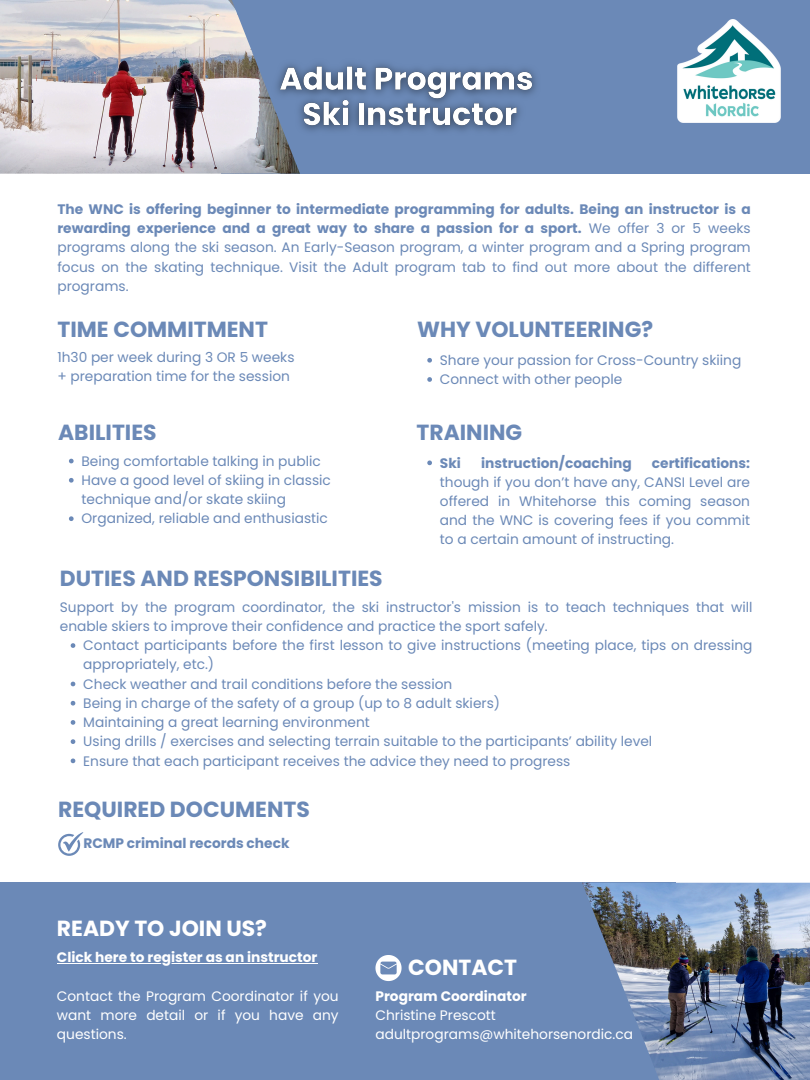
<style>
.page{position:relative;width:810px;height:1080px;background:#fff}
.page>*{position:absolute;margin:0;border:0;box-sizing:border-box;transform-origin:0 0}
.t1{font:700 21.88px "Poppins";color:#6b89b7}
.t2{font:700 21.88px "Poppins";color:#fff}
.t3{font:13.75px/19.2px "Poppins";color:#6b89b7}
.t4{font:13.75px/19.2px "Poppins";color:#fff}
.t5{font:700 13.75px "Poppins";color:#fff}
.t6{font:700 13.75px "Poppins";color:#6b89b7}
.s1{font-weight:700}
</style>
<div class="page">
<div style="left:222px;top:0;width:588px;height:174px;background:#6b89b7"></div>
<img style="left:300px;top:63px;width:237px;height:69px">
<div style="left:0;top:883px;width:676px;height:197px;background:#6b89b7"></div>
<img style="left:582px;top:883px;width:228px;height:197px">
<img style="left:0;top:0;width:300px;height:174px">
<svg style="left:71px;top:643px;width:4px;height:5px"></svg>
<svg style="left:71px;top:682px;width:4px;height:4px"></svg>
<svg style="left:71px;top:701px;width:4px;height:5px"></svg>
<svg style="left:71px;top:720px;width:4px;height:5px"></svg>
<svg style="left:71px;top:739px;width:4px;height:5px"></svg>
<svg style="left:71px;top:759px;width:4px;height:4px"></svg>
<svg style="left:69px;top:459px;width:5px;height:4px"></svg>
<svg style="left:69px;top:478px;width:5px;height:5px"></svg>
<svg style="left:69px;top:516px;width:5px;height:5px"></svg>
<svg style="left:427px;top:461px;width:5px;height:4px"></svg>
<svg style="left:375px;top:955px;width:27px;height:26px"></svg>
<hr style="left:57px;top:963px;width:260px;height:1px;background:#fff">
<svg style="left:58px;top:832px;width:25px;height:24px"></svg>
<svg style="left:427px;top:358px;width:5px;height:5px"></svg>
<svg style="left:427px;top:377px;width:5px;height:5px"></svg>
<img style="left:678px;top:19px;width:102px;height:104px">
<p class="t3" style="left:57px;top:200px;width:695px;text-align:justify"><span class="s1">The WNC is offering beginner to intermediate programming for adults. Being an instructor is a rewarding experience and a great way to share a passion for a sport.</span> We offer 3 or 5 weeks programs along the ski season. An Early-Season program, a winter program and a Spring program focus on the skating technique. Visit the Adult program tab to find out more about the different programs.</p>
<p class="t1" style="left:57px;top:315px;width:212px">TIME COMMITMENT</p>
<p class="t3" style="left:57px;top:348px;width:239px">1h30 per week during 3 OR 5 weeks</p>
<p class="t3" style="left:57px;top:367px;width:234px">+ preparation time for the session</p>
<p class="t1" style="left:58px;top:417px;width:100px">ABILITIES</p>
<p class="t3" style="left:82px;top:451px;width:241px">Being comfortable talking in public</p>
<h2 class="t3" style="left:82px;top:471px;width:251px">Have a good level of skiing in classic technique and/or skate skiing</h2>
<p class="t3" style="left:82px;top:509px;width:248px">Organized, reliable and enthusiastic</p>
<h2 class="t1" style="left:417px;top:315px;width:237px">WHY VOLUNTEERING?</h2>
<p class="t3" style="left:440px;top:351px;width:303px">Share your passion for Cross-Country skiing</p>
<p class="t3" style="left:440px;top:370px;width:184px">Connect with other people</p>
<h2 class="t1" style="left:417px;top:417px;width:107px">TRAINING</h2>
<p class="t6" style="left:440px;top:453px;width:23px">Ski</p>
<p class="t6" style="left:481px;top:453px;width:152px">instruction/coaching</p>
<p class="t3" style="left:440px;top:453px;width:312px;text-align:justify;text-indent:212px"><span class="s1">certifications: </span>though if you don’t have any, CANSI Level are offered in Whitehorse this coming season and the WNC is covering fees if you commit to a certain amount of instructing.</p>
<h2 class="t1" style="left:60px;top:563px;width:324px">DUTIES AND RESPONSIBILITIES</h2>
<p class="t3" style="left:60px;top:597px;width:694px">Support by the program coordinator, the ski instructor's mission is to teach techniques that will enable skiers to improve their confidence and practice the sport safely.</p>
<p class="t3" style="left:83px;top:636px;width:671px">Contact participants before the first lesson to give instructions (meeting place, tips on dressing appropriately, etc.)</p>
<h2 class="t3" style="left:83px;top:674px;width:371px">Check weather and trail conditions before the session</h2>
<p class="t3" style="left:83px;top:693px;width:418px">Being in charge of the safety of a group (up to 8 adult skiers)</p>
<p class="t3" style="left:83px;top:713px;width:288px">Maintaining a great learning environment</p>
<h2 class="t3" style="left:83px;top:732px;width:571px">Using drills / exercises and selecting terrain suitable to the participants’ ability level</h2>
<p class="t3" style="left:83px;top:751px;width:489px">Ensure that each participant receives the advice they need to progress</p>
<h2 class="t1" style="left:58px;top:794px;width:253px">REQUIRED DOCUMENTS</h2>
<h3 class="t6" style="left:83px;top:834px;width:208px">RCMP criminal records check</h3>
<h2 class="t2" style="left:57px;top:913px;width:212px">READY TO JOIN US?</h2>
<p class="t5" style="left:57px;top:948px;width:262px">Click here to register as an instructor</p>
<h3 class="t4" style="left:57px;top:986px;width:283px;text-align:justify">Contact the Program Coordinator if you want more detail or if you have any questions.</h3>
<p class="t2" style="left:408px;top:952px;width:110px">CONTACT</p>
<p class="t5" style="left:375px;top:986px;width:153px">Program Coordinator</p>
<p class="t4" style="left:375px;top:1006px;width:259px">Christine Prescott adultprograms@whitehorsenordic.ca</p>
</div>
